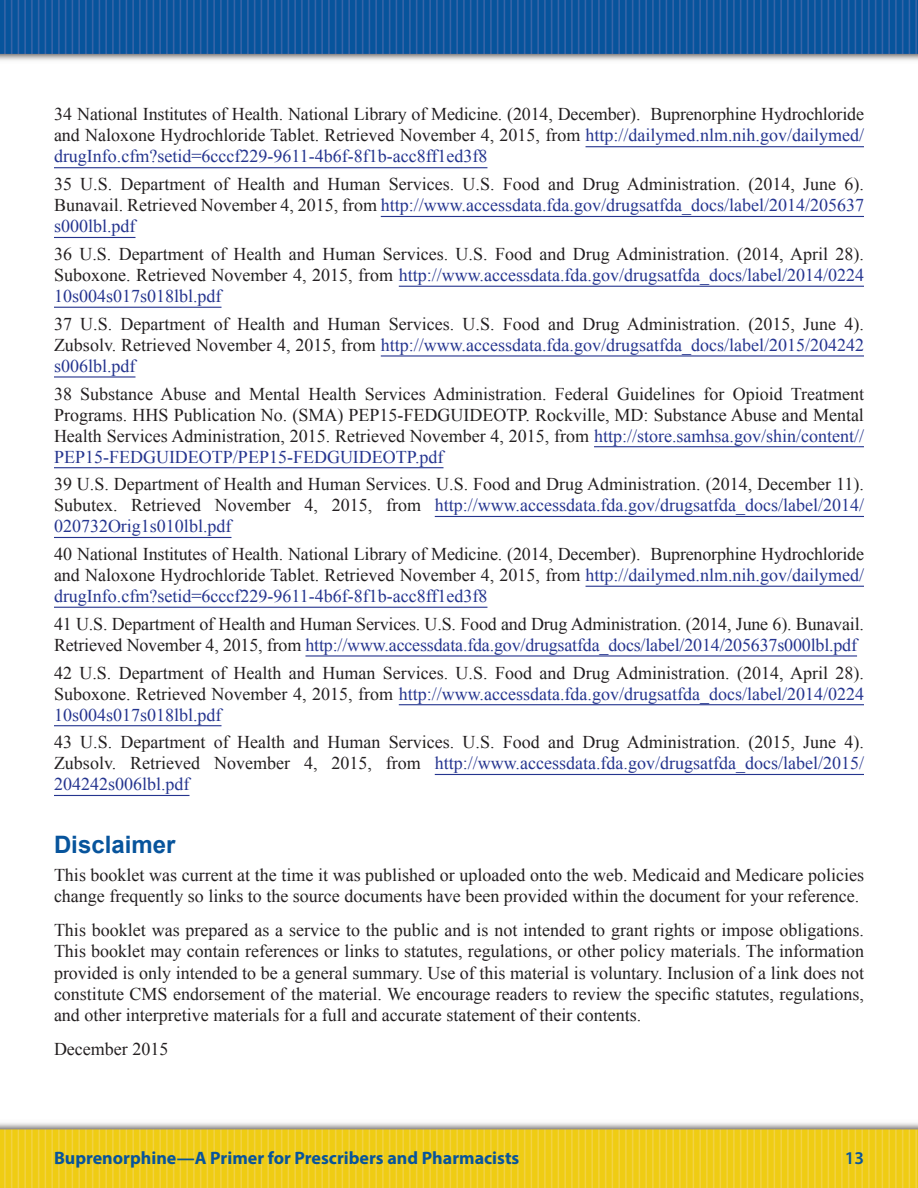
<style>
.page{position:relative;width:918px;height:1188px;background:#fff}
.page>*{position:absolute;margin:0;border:0;box-sizing:border-box;transform-origin:0 0}
.t1{font:700 24px "Arial";color:#07549c}
.t2{font:18px/21px "Times New Roman";color:#231f20;text-align:justify}
.t3{font:700 18px "Myriad Pro";color:#07549c}
.t4{font:600 18px "Myriad Pro";color:#07549c}
.s1{color:#25358f}
</style>
<div class="page">
<img style="left:0;top:0;width:918px;height:61px">
<img style="left:0;top:1123px;width:918px;height:65px">
<hr style="left:586px;top:146px;width:278px;height:1px;background:#25358f">
<hr style="left:54px;top:167px;width:433px;height:1px;background:#25358f">
<hr style="left:381px;top:216px;width:483px;height:1px;background:#25358f">
<hr style="left:54px;top:237px;width:82px;height:1px;background:#25358f">
<hr style="left:399px;top:286px;width:465px;height:1px;background:#25358f">
<hr style="left:54px;top:307px;width:168px;height:1px;background:#25358f">
<hr style="left:381px;top:355px;width:483px;height:2px;background:#25358f">
<hr style="left:54px;top:376px;width:82px;height:2px;background:#25358f">
<hr style="left:594px;top:446px;width:270px;height:1px;background:#25358f">
<hr style="left:54px;top:467px;width:390px;height:1px;background:#25358f">
<hr style="left:435px;top:516px;width:429px;height:1px;background:#25358f">
<hr style="left:54px;top:537px;width:177px;height:1px;background:#25358f">
<hr style="left:586px;top:586px;width:278px;height:1px;background:#25358f">
<hr style="left:54px;top:607px;width:433px;height:1px;background:#25358f">
<hr style="left:305px;top:655px;width:552px;height:2px;background:#25358f">
<hr style="left:399px;top:704px;width:465px;height:1px;background:#25358f">
<hr style="left:54px;top:725px;width:168px;height:1px;background:#25358f">
<hr style="left:435px;top:774px;width:429px;height:1px;background:#25358f">
<hr style="left:54px;top:795px;width:136px;height:1px;background:#25358f">
<p class="t2" style="left:54px;top:104px;width:812px">34 National Institutes of Health. National Library of Medicine. (2014, December). Buprenorphine Hydrochloride and Naloxone Hydrochloride Tablet. Retrieved November 4, 2015, from <span class="s1">http://dailymed.nlm.nih.gov/dailymed/ drugInfo.cfm?setid=6cccf229-9611-4b6f-8f1b-acc8ff1ed3f8</span></p>
<p class="t2" style="left:54px;top:173px;width:812px">35 U.S. Department of Health and Human Services. U.S. Food and Drug Administration. (2014, June 6).<br>Bunavail. Retrieved November 4, 2015, from <span class="s1">http://www.accessdata.fda.gov/drugsatfda_docs/label/2014/205637 s000lbl.pdf</span></p>
<p class="t2" style="left:54px;top:243px;width:812px">36 U.S. Department of Health and Human Services. U.S. Food and Drug Administration. (2014, April 28).<br>Suboxone. Retrieved November 4, 2015, from <span class="s1">http://www.accessdata.fda.gov/drugsatfda_docs/label/2014/0224<br>10s004s017s018lbl.pdf</span></p>
<p class="t2" style="left:54px;top:313px;width:812px">37 U.S. Department of Health and Human Services. U.S. Food and Drug Administration. (2015, June 4).<br>Zubsolv. Retrieved November 4, 2015, from <span class="s1">http://www.accessdata.fda.gov/drugsatfda_docs/label/2015/204242 s006lbl.pdf</span></p>
<p class="t2" style="left:54px;top:383px;width:812px">38 Substance Abuse and Mental Health Services Administration. Federal Guidelines for Opioid Treatment Programs. HHS Publication No. (SMA) PEP15-FEDGUIDEOTP. Rockville, MD: Substance Abuse and Mental Health Services Administration, 2015. Retrieved November 4, 2015, from <span class="s1">http://store.samhsa.gov/shin/content// PEP15-FEDGUIDEOTP/PEP15-FEDGUIDEOTP.pdf</span></p>
<p class="t2" style="left:54px;top:474px;width:812px">39 U.S. Department of Health and Human Services. U.S. Food and Drug Administration. (2014, December 11).<br>Subutex. Retrieved November 4, 2015, from <span class="s1">http://www.accessdata.fda.gov/drugsatfda_docs/label/2014/ 020732Orig1s010lbl.pdf</span></p>
<p class="t2" style="left:54px;top:543px;width:812px">40 National Institutes of Health. National Library of Medicine. (2014, December). Buprenorphine Hydrochloride and Naloxone Hydrochloride Tablet. Retrieved November 4, 2015, from <span class="s1">http://dailymed.nlm.nih.gov/dailymed/ drugInfo.cfm?setid=6cccf229-9611-4b6f-8f1b-acc8ff1ed3f8</span></p>
<p class="t2" style="left:54px;top:613px;width:812px">41 U.S. Department of Health and Human Services. U.S. Food and Drug Administration. (2014, June 6). Bunavail.<br>Retrieved November 4, 2015, from <span class="s1">http://www.accessdata.fda.gov/drugsatfda_docs/label/2014/205637s000lbl.pdf</span></p>
<p class="t2" style="left:54px;top:662px;width:812px">42 U.S. Department of Health and Human Services. U.S. Food and Drug Administration. (2014, April 28).<br>Suboxone. Retrieved November 4, 2015, from <span class="s1">http://www.accessdata.fda.gov/drugsatfda_docs/label/2014/0224<br>10s004s017s018lbl.pdf</span></p>
<p class="t2" style="left:54px;top:732px;width:812px">43 U.S. Department of Health and Human Services. U.S. Food and Drug Administration. (2015, June 4).<br>Zubsolv. Retrieved November 4, 2015, from <span class="s1">http://www.accessdata.fda.gov/drugsatfda_docs/label/2015/ 204242s006lbl.pdf</span></p>
<h2 class="t1" style="left:54px;top:829px;width:123px">Disclaimer</h2>
<p class="t2" style="left:54px;top:864px;width:812px">This booklet was current at the time it was published or uploaded onto the web. Medicaid and Medicare policies change frequently so links to the source documents have been provided within the document for your reference.</p>
<p class="t2" style="left:54px;top:920px;width:812px">This booklet was prepared as a service to the public and is not intended to grant rights or impose obligations.<br>This booklet may contain references or links to statutes, regulations, or other policy materials. The information provided is only intended to be a general summary. Use of this material is voluntary. Inclusion of a link does not constitute CMS endorsement of the material. We encourage readers to review the specific statutes, regulations, and other interpretive materials for a full and accurate statement of their contents.</p>
<p class="t2" style="left:54px;top:1038px;width:116px">December 2015</p>
<p class="t3" style="left:54px;top:1147px;width:467px">Buprenorphine—A Primer for Prescribers and Pharmacists</p>
<p class="t4" style="left:845px;top:1147px;width:21px">13</p>
</div>
